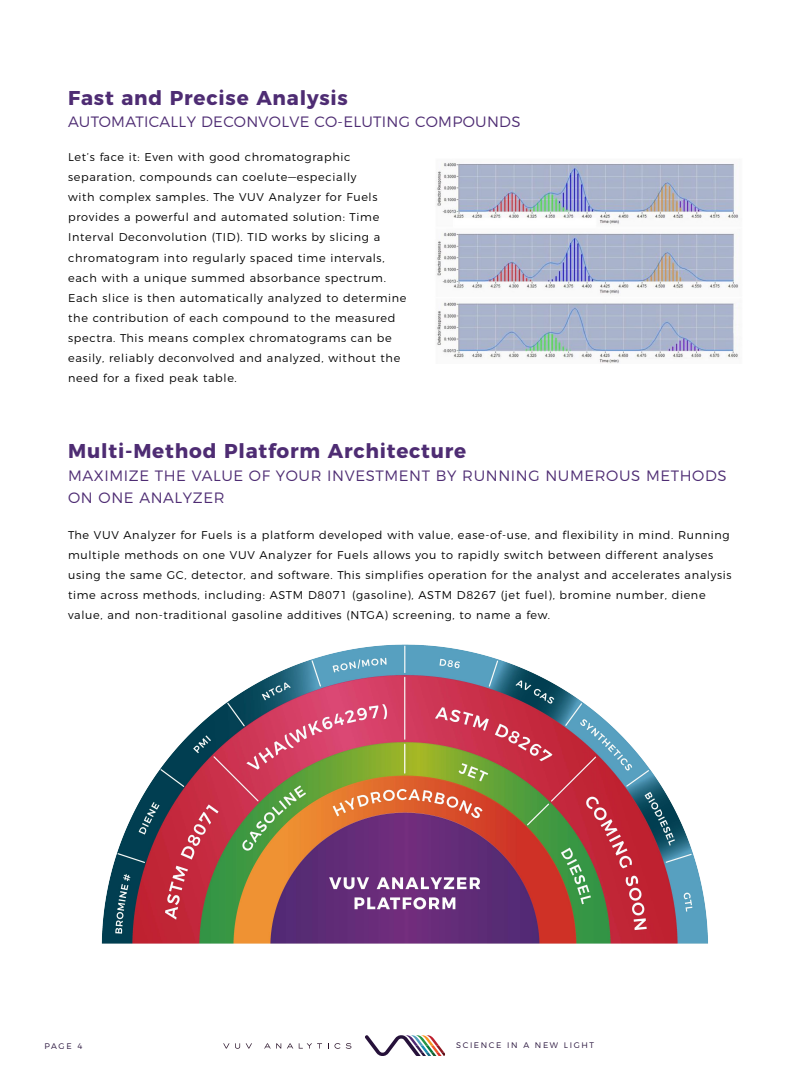
<style>
.page{position:relative;width:810px;height:1080px;background:#fff}
.page>*{position:absolute;margin:0;border:0;box-sizing:border-box;transform-origin:0 0}
.t1{font:700 20px "Montserrat";letter-spacing:.04em;color:#4e2c73}
.t2{font:300 15px/22.5px "Montserrat";letter-spacing:.04em;color:#4e2c73}
.t3{font:300 15px "Montserrat";letter-spacing:.02em;color:#4e2c73}
.t4{font:300 11.25px/20px "Montserrat";letter-spacing:.06em;color:#000}
.t5{font:300 8.12px "Montserrat";letter-spacing:.2em;color:#26113a}
</style>
<div class="page">
<svg style="left:365px;top:1035px;width:80px;height:21px"></svg>
<svg style="left:223px;top:1043px;width:17px;height:6px"></svg>
<svg style="left:246px;top:1043px;width:6px;height:6px"></svg>
<svg style="left:264px;top:1043px;width:17px;height:6px"></svg>
<svg style="left:287px;top:1043px;width:6px;height:6px"></svg>
<svg style="left:299px;top:1043px;width:23px;height:6px"></svg>
<svg style="left:335px;top:1043px;width:5px;height:6px"></svg>
<svg style="left:346px;top:1043px;width:5px;height:6px"></svg>
<img style="left:436px;top:162px;width:303px;height:201px">
<img style="left:101px;top:644px;width:607px;height:300px">
<p class="t1" style="left:68px;top:81px;width:281px">Fast and Precise Analysis</p>
<p class="t3" style="left:68px;top:110px;width:454px">AUTOMATICALLY DECONVOLVE CO-ELUTING COMPOUNDS</p>
<p class="t4" style="left:68px;top:147px;width:340px">Let’s face it: Even with good chromatographic separation, compounds can coelute—especially<br>with complex samples. The VUV Analyzer for Fuels provides a powerful and automated solution: Time Interval Deconvolution (TID). TID works by slicing a chromatogram into regularly spaced time intervals, each with a unique summed absorbance spectrum.<br>Each slice is then automatically analyzed to determine the contribution of each compound to the measured spectra. This means complex chromatograms can be easily, reliably deconvolved and analyzed, without the need for a fixed peak table.</p>
<p class="t1" style="left:68px;top:434px;width:400px">Multi-Method Platform Architecture</p>
<p class="t2" style="left:68px;top:463px;width:660px">MAXIMIZE THE VALUE OF YOUR INVESTMENT BY RUNNING NUMEROUS METHODS<br>ON ONE ANALYZER</p>
<p class="t4" style="left:68px;top:524px;width:665px">The VUV Analyzer for Fuels is a platform developed with value, ease-of-use, and flexibility in mind. Running multiple methods on one VUV Analyzer for Fuels allows you to rapidly switch between different analyses using the same GC, detector, and software. This simplifies operation for the analyst and accelerates analysis time across methods, including: ASTM D8071 (gasoline), ASTM D8267 (jet fuel), bromine number, diene value, and non-traditional gasoline additives (NTGA) screening, to name a few.</p>
<p class="t5" style="left:45px;top:1040px;width:39px">PAGE 4</p>
<p class="t5" style="left:456px;top:1039px;width:139px">SCIENCE IN A NEW LIGHT</p>
</div>
